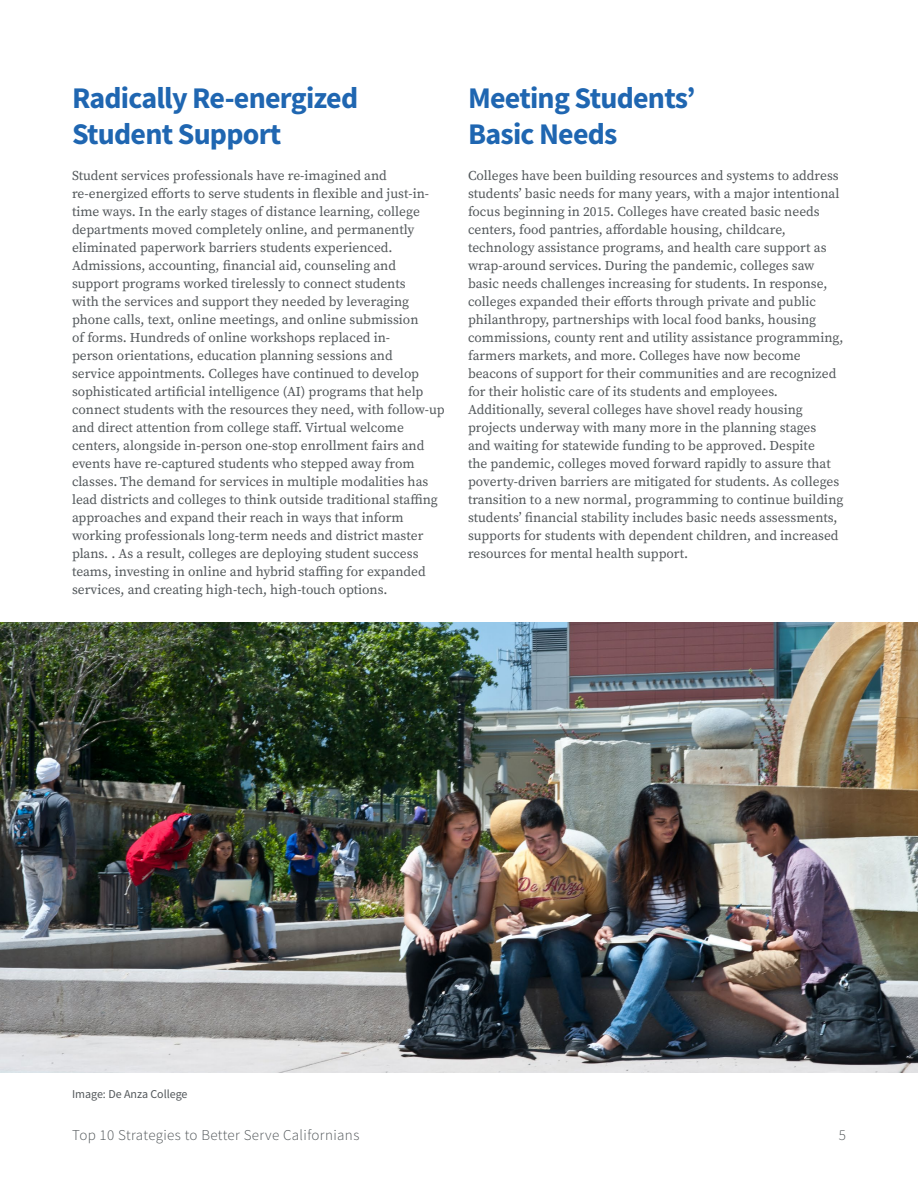
<style>
.page{position:relative;width:918px;height:1188px;background:#fff}
.page>*{position:absolute;margin:0;border:0;box-sizing:border-box;transform-origin:0 0}
.t1{font:700 30px/36px "Source Sans Pro";letter-spacing:-.025em;color:#1f66b1}
.t2{font:300 15px "Source Sans Pro";letter-spacing:.025em;color:#52575a}
.t3{font:13.5px/18px "Source Serif Pro";color:#52575a}
.t4{font:12px "Source Sans Pro";color:#52575a}
</style>
<div class="page">
<img style="left:0;top:623px;width:918px;height:450px">
<h2 class="t1" style="left:72px;top:80px;width:288px">Radically Re-energized<br>Student Support</h2>
<p class="t3" style="left:72px;top:166px;width:374px">Student services professionals have re-imagined and re-energized efforts to serve students in flexible and just-in&shy;time ways. In the early stages of distance learning, college departments moved completely online, and permanently eliminated paperwork barriers students experienced.<br>Admissions, accounting, financial aid, counseling and support programs worked tirelessly to connect students<br>with the services and support they needed by leveraging phone calls, text, online meetings, and online submission<br>of forms. Hundreds of online workshops replaced in-<br>person orientations, education planning sessions and<br>service appointments. Colleges have continued to develop sophisticated artificial intelligence (AI) programs that help connect students with the resources they need, with follow-up and direct attention from college staff. Virtual welcome centers, alongside in-person one-stop enrollment fairs and events have re-captured students who stepped away from classes. The demand for services in multiple modalities has lead districts and colleges to think outside traditional staffing approaches and expand their reach in ways that inform working professionals long-term needs and district master plans. . As a result, colleges are deploying student success teams, investing in online and hybrid staffing for expanded services, and creating high-tech, high-touch options.</p>
<h2 class="t1" style="left:468px;top:80px;width:229px">Meeting Students’<br>Basic Needs</h2>
<p class="t3" style="left:468px;top:166px;width:377px">Colleges have been building resources and systems to address students’ basic needs for many years, with a major intentional focus beginning in 2015. Colleges have created basic needs centers, food pantries, affordable housing, childcare, technology assistance programs, and health care support as wrap-around services. During the pandemic, colleges saw basic needs challenges increasing for students. In response, colleges expanded their efforts through private and public philanthropy, partnerships with local food banks, housing commissions, county rent and utility assistance programming, farmers markets, and more. Colleges have now become beacons of support for their communities and are recognized for their holistic care of its students and employees.<br>Additionally, several colleges have shovel ready housing projects underway with many more in the planning stages<br>and waiting for statewide funding to be approved. Despite<br>the pandemic, colleges moved forward rapidly to assure that poverty-driven barriers are mitigated for students. As colleges transition to a new normal, programming to continue building students’ financial stability includes basic needs assessments, supports for students with dependent children, and increased resources for mental health support.</p>
<p class="t4" style="left:72px;top:1086px;width:117px">Image: De Anza College</p>
<p class="t2" style="left:72px;top:1126px;width:289px">Top 10 Strategies to Better Serve Californians</p>
<p class="t2" style="left:839px;top:1126px;width:9px">5</p>
</div>
